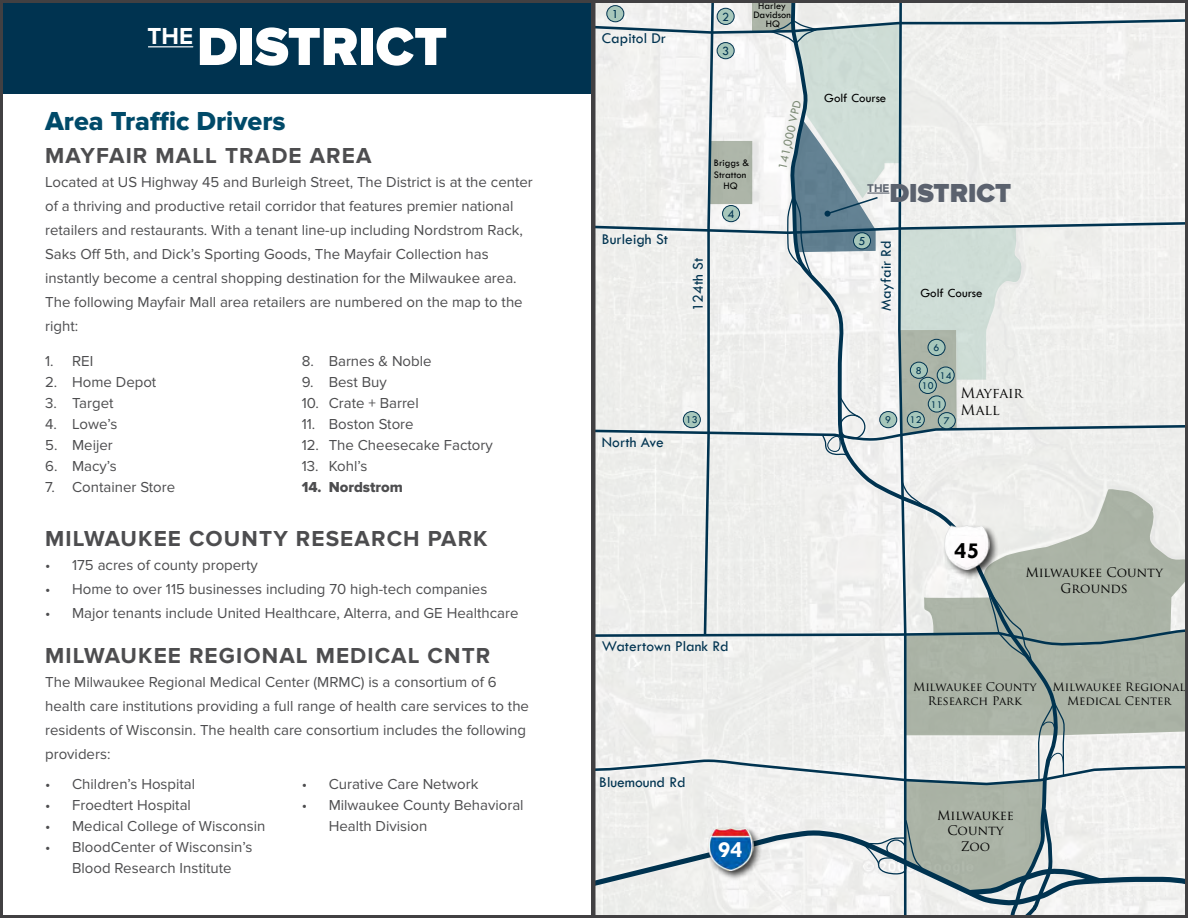
<style>
.page{position:relative;width:1188px;height:918px;background:#fff}
.page>*{position:absolute;margin:0;border:0;box-sizing:border-box;transform-origin:0 0}
.t1{font:900 55.5px "Proxima Nova";color:#fff}
.t2{font:27px "Proxima Nova Extrabld";color:#004a69}
.t3{font:900 27px "Proxima Nova";color:#5b626e}
.t4{font:700 24px "Proxima Nova";color:#fff}
.t5{font:700 23.25px "Tw Cen";color:#fff}
.t6{font:700 23.25px "Tw Cen";color:#000}
.t7{font:700 22.5px "Proxima Nova";letter-spacing:.05em;color:#4d4d4f}
.t8{font:15.45px "Tw Cen";color:#003350}
.t9{font:15px/24px "Proxima Nova";color:#4d4d4f}
.t10{font:15px "Proxima Nova Extrabld";color:#4d4d4f}
.t11{font:14.25px/17px "Trajan Pro";color:#000}
.t12{font:12.9px/15.5px "Trajan Pro";color:#000;text-align:center}
.t13{font:12.9px "Tw Cen";color:#000}
.t14{font:12.75px "Tw Cen";color:#7d8b76}
.t15{font:12.75px "Tw Cen";color:#003350}
.t16{font:700 11.7px "Proxima Nova";color:#5b626e}
.t17{font:11.55px/14px "Trajan Pro";color:#000;text-align:center}
.t18{font:10.65px "Tw Cen";color:#003350}
.t19{font:10.35px/12.3px "Tw Cen";color:#000}
</style>
<div class="page">
<div style="left:0;top:0;width:594px;height:94px;background:#003350"></div>
<hr style="left:148px;top:46px;width:45px;height:1px;background:#fff">
<div style="left:591px;top:0;width:5px;height:918px;background:#414042"></div>
<svg style="left:595px;top:0;width:593px;height:917px"></svg>
<p class="t15" style="left:612px;top:6px;width:9px">1</p>
<p class="t15" style="left:722px;top:9px;width:9px">2</p>
<p class="t15" style="left:722px;top:43px;width:9px">3</p>
<h1 class="t1" style="left:197px;top:14px;width:252px">DISTRICT</h1>
<h3 class="t4" style="left:148px;top:22px;width:47px">THE</h3>
<p class="t8" style="left:602px;top:29px;width:65px">Capitol Dr</p>
<p class="t19" style="left:753px;top:1px;width:39px;line-height:9px;text-align:center">Harley<br>Davidson</p>
<p class="t19" style="left:766px;top:18px;width:16px">HQ</p>
<h2 class="t2" style="left:45px;top:105px;width:242px">Area Traffic Drivers</h2>
<h3 class="t7" style="left:45px;top:143px;width:328px">MAYFAIR MALL TRADE AREA</h3>
<p class="t9" style="left:45px;top:171px;width:489px">Located at US Highway 45 and Burleigh Street, The District is at the center of a thriving and productive retail corridor that features premier national retailers and restaurants. With a tenant line-up including Nordstrom Rack, Saks Off 5th, and Dick’s Sporting Goods, The Mayfair Collection has instantly become a central shopping destination for the Milwaukee area.<br>The following Mayfair Mall area retailers are numbered on the map to the right:</p>
<p class="t8" style="left:602px;top:230px;width:67px">Burleigh St</p>
<p class="t19" style="left:714px;top:156px;width:37px">Briggs &amp;<br>Stratton</p>
<p class="t19" style="left:723px;top:179px;width:16px">HQ</p>
<p class="t15" style="left:728px;top:206px;width:9px">4</p>
<p class="t8" style="left:689px;top:311px;width:54px;rotate:-90deg">124th St</p>
<p class="t14" style="left:774px;top:167px;width:72px;rotate:-77deg">141,000 VPD</p>
<p class="t13" style="left:824px;top:90px;width:64px">Golf Course</p>
<h2 class="t3" style="left:889px;top:177px;width:123px">DISTRICT</h2>
<p class="t16" style="left:867px;top:181px;width:24px">THE</p>
<p class="t15" style="left:858px;top:234px;width:9px">5</p>
<p class="t8" style="left:877px;top:311px;width:72px;rotate:-90deg">Mayfair Rd</p>
<p class="t13" style="left:920px;top:285px;width:64px">Golf Course</p>
<p class="t18" style="left:934px;top:341px;width:7px">6</p>
<p class="t9" style="left:45px;top:349px;width:50px">1. REI</p>
<p class="t9" style="left:45px;top:370px;width:113px">2. Home Depot</p>
<p class="t9" style="left:45px;top:391px;width:70px">3. Target</p>
<p class="t9" style="left:45px;top:412px;width:74px">4. Lowe’s</p>
<p class="t9" style="left:45px;top:433px;width:69px">5. Meijer</p>
<p class="t9" style="left:45px;top:454px;width:73px">6. Macy’s</p>
<p class="t9" style="left:45px;top:475px;width:132px">7. Container Store</p>
<p class="t9" style="left:302px;top:349px;width:131px">8. Barnes &amp; Noble</p>
<p class="t9" style="left:302px;top:370px;width:87px">9. Best Buy</p>
<p class="t9" style="left:302px;top:391px;width:119px">10. Crate + Barrel</p>
<p class="t9" style="left:302px;top:412px;width:114px">11. Boston Store</p>
<p class="t9" style="left:302px;top:433px;width:193px">12. The Cheesecake Factory</p>
<p class="t9" style="left:302px;top:454px;width:67px">13. Kohl’s</p>
<p class="t10" style="left:302px;top:478px;width:103px">14. Nordstrom</p>
<h3 class="t7" style="left:45px;top:526px;width:444px">MILWAUKEE COUNTY RESEARCH PARK</h3>
<p class="t9" style="left:45px;top:553px;width:214px">• 175 acres of county property</p>
<p class="t9" style="left:45px;top:577px;width:444px">• Home to over 115 businesses including 70 high-tech companies</p>
<p class="t9" style="left:45px;top:601px;width:475px">• Major tenants include United Healthcare, Alterra, and GE Healthcare</p>
<h3 class="t7" style="left:45px;top:643px;width:447px">MILWAUKEE REGIONAL MEDICAL CNTR</h3>
<p class="t9" style="left:45px;top:670px;width:485px">The Milwaukee Regional Medical Center (MRMC) is a consortium of 6 health care institutions providing a full range of health care services to the residents of Wisconsin. The health care consortium includes the following providers:</p>
<p class="t9" style="left:45px;top:772px;width:152px">• Children’s Hospital</p>
<p class="t9" style="left:45px;top:793px;width:147px">• Froedtert Hospital</p>
<p class="t9" style="left:45px;top:814px;width:222px">• Medical College of Wisconsin</p>
<p class="t9" style="left:45px;top:837px;width:209px;line-height:21px;text-align:center">• BloodCenter of Wisconsin’s<br>Blood Research Institute</p>
<p class="t9" style="left:302px;top:772px;width:178px">• Curative Care Network</p>
<p class="t9" style="left:329px;top:795px;width:196px;line-height:21px;text-indent:-27px">• Milwaukee County Behavioral<br>Health Division</p>
<p class="t8" style="left:602px;top:433px;width:63px">North Ave</p>
<p class="t18" style="left:916px;top:364px;width:7px">8</p>
<p class="t18" style="left:940px;top:369px;width:13px">14</p>
<p class="t18" style="left:922px;top:379px;width:13px">10</p>
<p class="t18" style="left:931px;top:398px;width:13px">11</p>
<p class="t18" style="left:885px;top:414px;width:7px">9</p>
<p class="t18" style="left:686px;top:414px;width:13px">13</p>
<p class="t18" style="left:944px;top:415px;width:7px">7</p>
<p class="t18" style="left:910px;top:414px;width:13px">12</p>
<p class="t11" style="left:961px;top:384px;width:64px">Mayfair<br>Mall</p>
<h3 class="t6" style="left:954px;top:536px;width:26px">45</h3>
<p class="t12" style="left:1025px;top:565px;width:139px">Milwaukee County<br>Grounds</p>
<p class="t8" style="left:602px;top:637px;width:128px">Watertown Plank Rd</p>
<p class="t8" style="left:599px;top:773px;width:88px">Bluemound Rd</p>
<h3 class="t5" style="left:718px;top:835px;width:26px">94</h3>
<p class="t17" style="left:913px;top:680px;width:125px">Milwaukee County<br>Research Park</p>
<p class="t17" style="left:1053px;top:680px;width:135px">Milwaukee Regional<br>Medical Center</p>
<p class="t12" style="left:937px;top:807px;width:78px">Milwaukee<br>County<br>Zoo</p>
</div>
